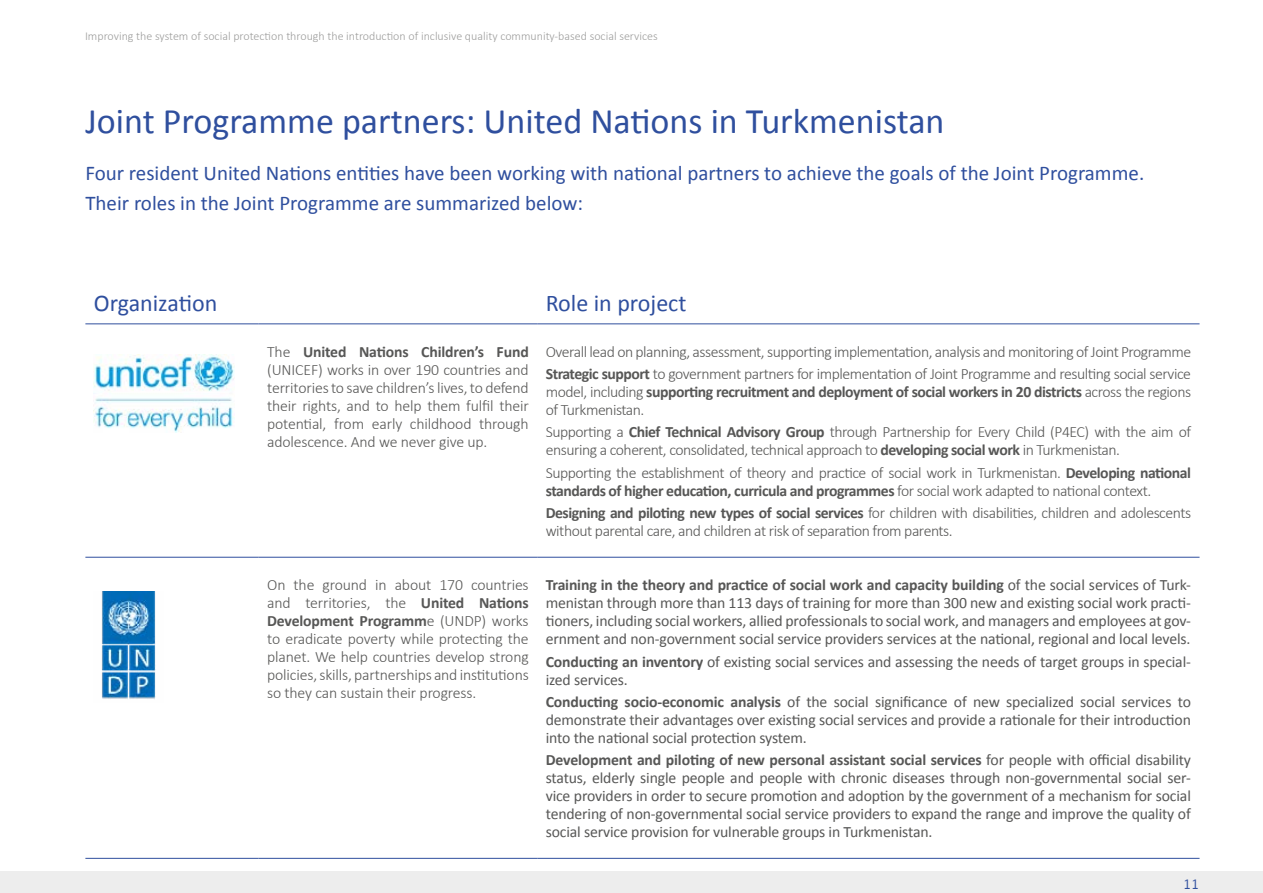
<style>
.page{position:relative;width:1263px;height:893px;background:#fff}
.page>*{position:absolute;margin:0;border:0;box-sizing:border-box;transform-origin:0 0}
.t1{font:36px "Calibri";color:#2f4f9e}
.t2{font:24px "Calibri";color:#2f4f9e}
.t3{font:21px/30px "Calibri";color:#2f4f9e}
.t4{font:300 15.75px/18px "Calibri";letter-spacing:-.03em;color:#575756}
.t5{font:15.75px/18px "Calibri";letter-spacing:-.01em;color:#575756;text-align:justify}
.t6{font:700 15.75px/18px "Calibri";letter-spacing:-.03em;color:#575756}
.t7{font:13.5px "Andale Mono";color:#2f4f9e}
.t8{font:300 12px "Calibri";color:#9d9d9c}
.s1{font-weight:700}
.s2{font-weight:300}
</style>
<div class="page">
<div style="left:0;top:872px;width:1263px;height:21px;background:#ededed"></div>
<hr style="left:85px;top:323px;width:174px;height:1px;background:#2f4f9e">
<hr style="left:259px;top:323px;width:278px;height:1px;background:#2f4f9e">
<hr style="left:537px;top:323px;width:662px;height:1px;background:#2f4f9e">
<hr style="left:85px;top:557px;width:174px;height:1px;background:#2f4f9e">
<hr style="left:259px;top:557px;width:278px;height:1px;background:#2f4f9e">
<hr style="left:537px;top:557px;width:662px;height:1px;background:#2f4f9e">
<hr style="left:85px;top:858px;width:174px;height:1px;background:#2f4f9e">
<hr style="left:259px;top:858px;width:278px;height:1px;background:#2f4f9e">
<hr style="left:537px;top:858px;width:662px;height:1px;background:#2f4f9e">
<img style="left:94px;top:354px;width:140px;height:78px">
<img style="left:102px;top:592px;width:54px;height:107px">
<p class="t8" style="left:85px;top:28px;width:574px">Improving the system of social protection through the introduction of inclusive quality community-based social services</p>
<h1 class="t1" style="left:85px;top:99px;width:860px">Joint Programme partners: United Nations in Turkmenistan</h1>
<h3 class="t3" style="left:85px;top:157px;width:1060px">Four resident United Nations entities have been working with national partners to achieve the goals of the Joint Programme.<br>Their roles in the Joint Programme are summarized below:</h3>
<h2 class="t2" style="left:94px;top:288px;width:125px">Organization</h2>
<h2 class="t2" style="left:546px;top:288px;width:142px">Role in project</h2>
<p class="t4" style="left:267px;top:343px;width:263px;text-align:justify">The <span class="s1">United Nations Children’s Fund </span>(UNICEF) works in over 190 countries and territories to save children’s lives, to defend their rights, and to help them fulfil their potential, from early childhood through adolescence. And we never give up.</p>
<p class="t4" style="left:546px;top:340px;width:647px;line-height:22.2px">Overall lead on planning, assessment, supporting implementation, analysis and monitoring of Joint Programme<br><span class="s1">Strategic support</span> to government partners for implementation of Joint Programme and resulting social service</p>
<p class="t6" style="left:546px;top:382px;width:647px"><span class="s2">model, including</span> supporting recruitment and deployment of social workers in 20 districts <span class="s2">across the regions of Turkmenistan.</span></p>
<p class="t4" style="left:546px;top:423px;width:647px">Supporting a <span class="s1">Chief Technical Advisory Group</span> through Partnership for Every Child (P4EC) with the aim of ensuring a coherent, consolidated, technical approach to <span class="s1">developing social work</span> in Turkmenistan.</p>
<p class="t4" style="left:546px;top:463px;width:647px">Supporting the establishment of theory and practice of social work in Turkmenistan. <span class="s1">Developing national standards of higher education, curricula and programmes</span> for social work adapted to national context.</p>
<p class="t4" style="left:546px;top:504px;width:647px"><span class="s1">Designing and piloting new types of social services</span> for children with disabilities, children and adolescents without parental care, and children at risk of separation from parents.</p>
<p class="t4" style="left:267px;top:576px;width:263px;text-align:justify">On the ground in about 170 countries and territories, the <span class="s1">United Nations Development Programm</span>e (UNDP) works to eradicate poverty while protecting the planet. We help countries develop strong policies, skills, partnerships and institutions so they can sustain their progress.</p>
<p class="t5" style="left:546px;top:575px;width:647px"><span class="s1">Training in the theory and practice of social work and capacity building</span> of the social services of Turk&shy;menistan through more than 113 days of training for more than 300 new and existing social work practi&shy;tioners, including social workers, allied professionals to social work, and managers and employees at gov&shy;ernment and non-government social service providers services at the national, regional and local levels.</p>
<p class="t5" style="left:546px;top:652px;width:647px"><span class="s1">Conducting an inventory</span> of existing social services and assessing the needs of target groups in special&shy;ized services.</p>
<p class="t5" style="left:546px;top:692px;width:647px"><span class="s1">Conducting socio-economic analysis</span> of the social significance of new specialized social services to demonstrate their advantages over existing social services and provide a rationale for their introduction into the national social protection system.</p>
<p class="t5" style="left:546px;top:750px;width:647px"><span class="s1">Development and piloting of new personal assistant social services</span> for people with official disability status, elderly single people and people with chronic diseases through non-governmental social ser&shy;vice providers in order to secure promotion and adoption by the government of a mechanism for social tendering of non-governmental social service providers to expand the range and improve the quality of social service provision for vulnerable groups in Turkmenistan.</p>
<p class="t7" style="left:1183px;top:875px;width:18px">11</p>
</div>
